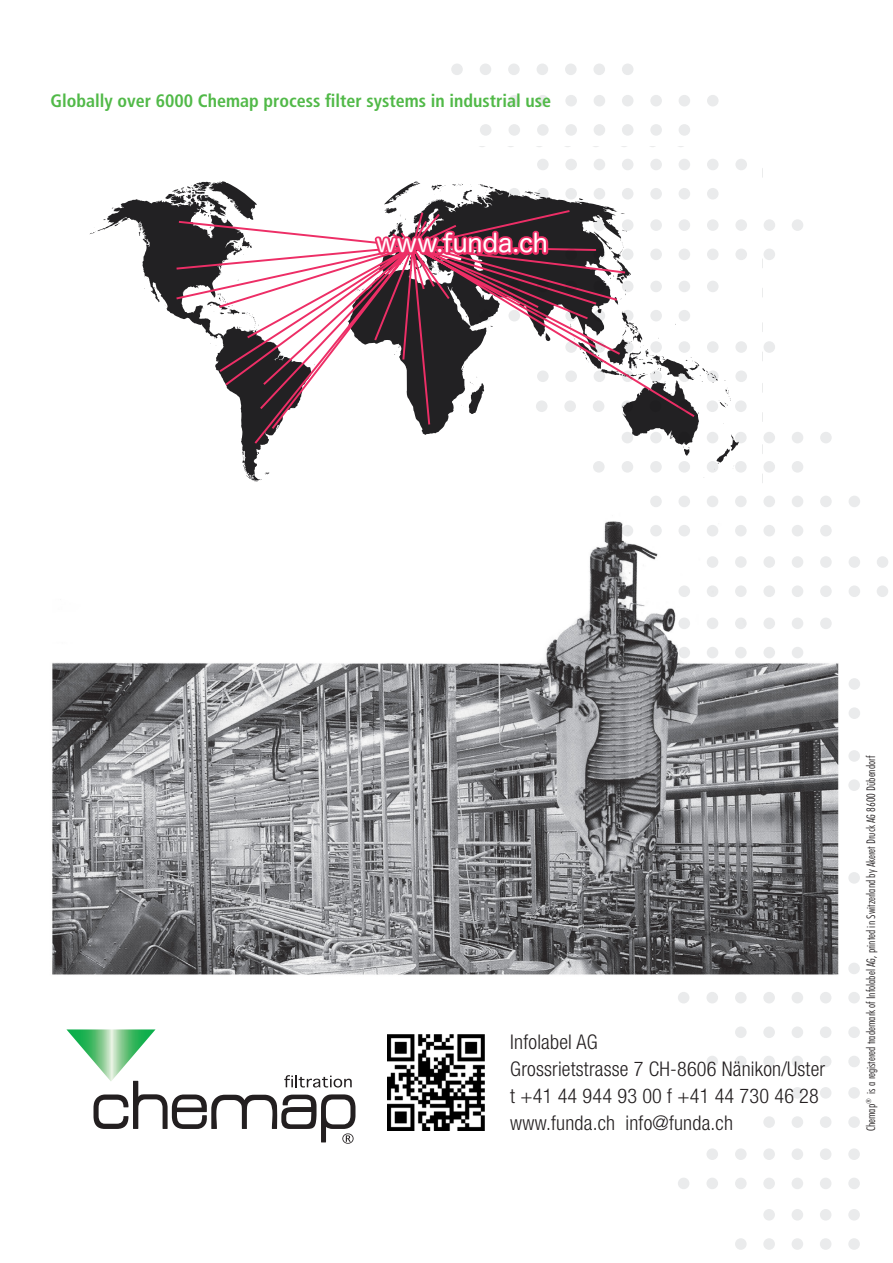
<style>
.page{position:relative;width:893px;height:1263px;background:#fff}
.page>*{position:absolute;margin:0;border:0;box-sizing:border-box;transform-origin:0 0}
.t1{font:25.05px "Hira Maru Pro W4";color:#fff}
.t2{font:300 condensed 20.25px/27px "Helvetica Neue LT";letter-spacing:.01em;color:#231f20}
.t3{font:700 condensed 18px "Frutiger";color:#51b948}
.t4{font:300 condensed 12px "Futura BT";color:#231f20}
</style>
<div class="page">
<div style="left:877px;top:585px;width:11px;height:12px;background:#eaebec;border-radius:50%"></div>
<div style="left:877px;top:556px;width:11px;height:12px;background:#eaebec;border-radius:50%"></div>
<div style="left:792px;top:496px;width:11px;height:11px;background:#eaebec;border-radius:50%"></div>
<div style="left:763px;top:496px;width:12px;height:11px;background:#eaebec;border-radius:50%"></div>
<div style="left:820px;top:496px;width:12px;height:11px;background:#eaebec;border-radius:50%"></div>
<div style="left:849px;top:496px;width:11px;height:11px;background:#eaebec;border-radius:50%"></div>
<div style="left:678px;top:496px;width:12px;height:11px;background:#eaebec;border-radius:50%"></div>
<div style="left:650px;top:496px;width:12px;height:11px;background:#eaebec;border-radius:50%"></div>
<div style="left:707px;top:496px;width:11px;height:11px;background:#eaebec;border-radius:50%"></div>
<div style="left:735px;top:496px;width:12px;height:11px;background:#eaebec;border-radius:50%"></div>
<div style="left:763px;top:461px;width:12px;height:12px;background:#eaebec;border-radius:50%"></div>
<div style="left:792px;top:461px;width:11px;height:12px;background:#eaebec;border-radius:50%"></div>
<div style="left:763px;top:432px;width:12px;height:11px;background:#eaebec;border-radius:50%"></div>
<div style="left:792px;top:432px;width:11px;height:11px;background:#eaebec;border-radius:50%"></div>
<div style="left:820px;top:432px;width:12px;height:11px;background:#eaebec;border-radius:50%"></div>
<div style="left:763px;top:341px;width:12px;height:12px;background:#eaebec;border-radius:50%"></div>
<div style="left:763px;top:249px;width:12px;height:11px;background:#eaebec;border-radius:50%"></div>
<div style="left:764px;top:219px;width:11px;height:12px;background:#eaebec;border-radius:50%"></div>
<div style="left:792px;top:219px;width:11px;height:12px;background:#eaebec;border-radius:50%"></div>
<div style="left:622px;top:124px;width:11px;height:12px;background:#eaebec;border-radius:50%"></div>
<div style="left:594px;top:124px;width:11px;height:12px;background:#eaebec;border-radius:50%"></div>
<div style="left:650px;top:124px;width:12px;height:12px;background:#eaebec;border-radius:50%"></div>
<div style="left:679px;top:124px;width:11px;height:12px;background:#eaebec;border-radius:50%"></div>
<div style="left:508px;top:124px;width:12px;height:12px;background:#eaebec;border-radius:50%"></div>
<div style="left:480px;top:124px;width:11px;height:12px;background:#eaebec;border-radius:50%"></div>
<div style="left:537px;top:124px;width:12px;height:12px;background:#eaebec;border-radius:50%"></div>
<div style="left:565px;top:124px;width:12px;height:12px;background:#eaebec;border-radius:50%"></div>
<div style="left:650px;top:95px;width:12px;height:11px;background:#eaebec;border-radius:50%"></div>
<div style="left:622px;top:95px;width:11px;height:11px;background:#eaebec;border-radius:50%"></div>
<div style="left:679px;top:95px;width:11px;height:11px;background:#eaebec;border-radius:50%"></div>
<div style="left:707px;top:95px;width:12px;height:11px;background:#eaebec;border-radius:50%"></div>
<div style="left:537px;top:95px;width:12px;height:11px;background:#eaebec;border-radius:50%"></div>
<div style="left:508px;top:95px;width:12px;height:11px;background:#eaebec;border-radius:50%"></div>
<div style="left:565px;top:95px;width:12px;height:11px;background:#eaebec;border-radius:50%"></div>
<div style="left:594px;top:95px;width:11px;height:11px;background:#eaebec;border-radius:50%"></div>
<div style="left:565px;top:64px;width:12px;height:11px;background:#eaebec;border-radius:50%"></div>
<div style="left:537px;top:64px;width:11px;height:11px;background:#eaebec;border-radius:50%"></div>
<div style="left:593px;top:64px;width:12px;height:11px;background:#eaebec;border-radius:50%"></div>
<div style="left:622px;top:64px;width:11px;height:11px;background:#eaebec;border-radius:50%"></div>
<div style="left:451px;top:64px;width:12px;height:11px;background:#eaebec;border-radius:50%"></div>
<div style="left:480px;top:64px;width:11px;height:11px;background:#eaebec;border-radius:50%"></div>
<div style="left:508px;top:64px;width:12px;height:11px;background:#eaebec;border-radius:50%"></div>
<div style="left:848px;top:1238px;width:12px;height:12px;background:#eaebec;border-radius:50%"></div>
<div style="left:763px;top:1238px;width:12px;height:12px;background:#eaebec;border-radius:50%"></div>
<div style="left:735px;top:1238px;width:12px;height:12px;background:#eaebec;border-radius:50%"></div>
<div style="left:792px;top:1238px;width:11px;height:12px;background:#eaebec;border-radius:50%"></div>
<div style="left:820px;top:1238px;width:11px;height:12px;background:#eaebec;border-radius:50%"></div>
<div style="left:792px;top:1209px;width:11px;height:11px;background:#eaebec;border-radius:50%"></div>
<div style="left:763px;top:1209px;width:12px;height:11px;background:#eaebec;border-radius:50%"></div>
<div style="left:820px;top:1209px;width:11px;height:11px;background:#eaebec;border-radius:50%"></div>
<div style="left:848px;top:1209px;width:12px;height:11px;background:#eaebec;border-radius:50%"></div>
<div style="left:820px;top:1177px;width:11px;height:12px;background:#eaebec;border-radius:50%"></div>
<div style="left:792px;top:1177px;width:11px;height:12px;background:#eaebec;border-radius:50%"></div>
<div style="left:848px;top:1177px;width:12px;height:12px;background:#eaebec;border-radius:50%"></div>
<div style="left:706px;top:1177px;width:12px;height:12px;background:#eaebec;border-radius:50%"></div>
<div style="left:678px;top:1177px;width:11px;height:12px;background:#eaebec;border-radius:50%"></div>
<div style="left:735px;top:1177px;width:12px;height:12px;background:#eaebec;border-radius:50%"></div>
<div style="left:763px;top:1177px;width:12px;height:12px;background:#eaebec;border-radius:50%"></div>
<div style="left:848px;top:1148px;width:12px;height:12px;background:#eaebec;border-radius:50%"></div>
<div style="left:820px;top:1148px;width:11px;height:12px;background:#eaebec;border-radius:50%"></div>
<div style="left:735px;top:1148px;width:12px;height:12px;background:#eaebec;border-radius:50%"></div>
<div style="left:706px;top:1148px;width:12px;height:12px;background:#eaebec;border-radius:50%"></div>
<div style="left:763px;top:1148px;width:12px;height:12px;background:#eaebec;border-radius:50%"></div>
<div style="left:792px;top:1148px;width:11px;height:12px;background:#eaebec;border-radius:50%"></div>
<div style="left:792px;top:1116px;width:11px;height:12px;background:#eaebec;border-radius:50%"></div>
<div style="left:763px;top:1116px;width:12px;height:12px;background:#eaebec;border-radius:50%"></div>
<div style="left:820px;top:1116px;width:11px;height:12px;background:#eaebec;border-radius:50%"></div>
<div style="left:848px;top:1116px;width:12px;height:12px;background:#eaebec;border-radius:50%"></div>
<div style="left:820px;top:1087px;width:11px;height:12px;background:#eaebec;border-radius:50%"></div>
<div style="left:792px;top:1087px;width:11px;height:12px;background:#eaebec;border-radius:50%"></div>
<div style="left:848px;top:1087px;width:12px;height:12px;background:#eaebec;border-radius:50%"></div>
<div style="left:848px;top:1056px;width:12px;height:11px;background:#eaebec;border-radius:50%"></div>
<div style="left:820px;top:1056px;width:11px;height:11px;background:#eaebec;border-radius:50%"></div>
<div style="left:735px;top:1056px;width:12px;height:11px;background:#eaebec;border-radius:50%"></div>
<div style="left:706px;top:1056px;width:12px;height:11px;background:#eaebec;border-radius:50%"></div>
<div style="left:763px;top:1056px;width:12px;height:11px;background:#eaebec;border-radius:50%"></div>
<div style="left:792px;top:1056px;width:11px;height:11px;background:#eaebec;border-radius:50%"></div>
<div style="left:848px;top:1026px;width:12px;height:12px;background:#eaebec;border-radius:50%"></div>
<div style="left:763px;top:1026px;width:12px;height:12px;background:#eaebec;border-radius:50%"></div>
<div style="left:735px;top:1026px;width:12px;height:12px;background:#eaebec;border-radius:50%"></div>
<div style="left:792px;top:1026px;width:11px;height:12px;background:#eaebec;border-radius:50%"></div>
<div style="left:820px;top:1026px;width:11px;height:12px;background:#eaebec;border-radius:50%"></div>
<div style="left:820px;top:992px;width:11px;height:11px;background:#eaebec;border-radius:50%"></div>
<div style="left:792px;top:992px;width:11px;height:11px;background:#eaebec;border-radius:50%"></div>
<div style="left:848px;top:992px;width:12px;height:11px;background:#eaebec;border-radius:50%"></div>
<div style="left:706px;top:992px;width:12px;height:11px;background:#eaebec;border-radius:50%"></div>
<div style="left:678px;top:992px;width:11px;height:11px;background:#eaebec;border-radius:50%"></div>
<div style="left:735px;top:992px;width:12px;height:11px;background:#eaebec;border-radius:50%"></div>
<div style="left:763px;top:992px;width:12px;height:11px;background:#eaebec;border-radius:50%"></div>
<svg style="left:89px;top:181px;width:650px;height:301px"></svg>
<svg style="left:174px;top:209px;width:523px;height:237px"></svg>
<svg style="left:373px;top:210px;width:177px;height:69px;background:#964b62"></svg>
<svg style="left:66px;top:1029px;width:289px;height:115px"></svg>
<img style="left:52px;top:505px;width:808px;height:494px">
<img style="left:388px;top:1034px;width:96px;height:96px">
<p class="t3" style="left:50px;top:90px;width:502px">Globally over 6000 Chemap process filter systems in industrial use</p>
<p class="t1" style="left:376px;top:221px;width:173px">www.funda.ch</p>
<p class="t2" style="left:510px;top:1028px;width:316px">Infolabel AG<br>Grossrietstrasse 7 CH-8606 Nänikon/Uster t +41 44 944 93 00 f +41 44 730 46 28 www.funda.ch info@funda.ch</p>
<p class="t4" style="left:863px;top:1131px;width:377px;rotate:-90deg">Chemap<sup>®</sup> is a registered trademark of Infolabel AG, printed in Switzerland by Akeret Druck AG 8600 Dübendorf</p>
</div>
